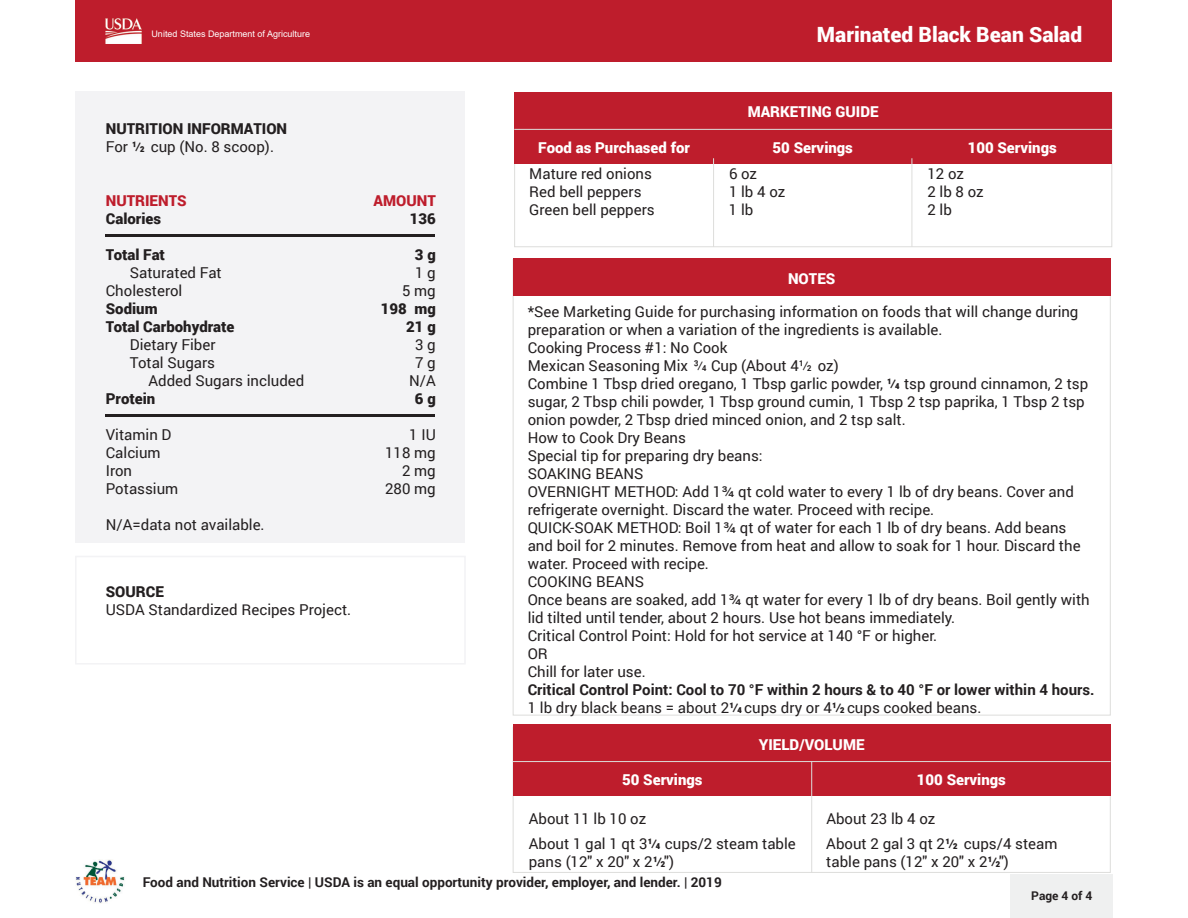
<style>
.page{position:relative;width:1188px;height:918px;background:#fff}
.page>*{position:absolute;margin:0;border:0;box-sizing:border-box;transform-origin:0 0}
.t1{font:900 21px "Roboto";color:#fff}
.t2{font:15px/18px "Roboto";color:#231f20}
.t3{font:700 15px/18px "Roboto";color:#231f20}
.t4{font:900 15px "Roboto";color:#fff}
.t5{font:900 15px "Roboto";color:#231f20}
.t6{font:900 15px "Roboto";color:#be1d2c}
.t7{font:700 13.5px "Roboto";color:#231f20}
.t8{font:700 12px "Roboto";color:#231f20}
.t9{font:9px "Arial";color:#fff}
.s1{font-family:"Roboto Condensed";font-weight:700}
.s2{font-family:"Roboto Condensed"}
.s3{font-weight:400}
</style>
<div class="page">
<div style="left:1011px;top:874px;width:102px;height:44px;background:#eff0f0"></div>
<div style="left:76px;top:0;width:1036px;height:61px;background:#be1d2c"></div>
<img style="left:106px;top:19px;width:35px;height:24px">
<svg style="left:512px;top:727px;width:599px;height:146px"></svg>
<svg style="left:512px;top:259px;width:599px;height:457px"></svg>
<div style="left:76px;top:92px;width:389px;height:451px;background:#f3f3f5"></div>
<div style="left:75px;top:556px;width:391px;height:108px;border:2px solid #f3f3f5"></div>
<hr style="left:105px;top:234px;width:330px;height:3px;background:#231f20">
<hr style="left:105px;top:414px;width:330px;height:3px;background:#231f20">
<svg style="left:514px;top:93px;width:599px;height:154px"></svg>
<div style="left:514px;top:92px;width:598px;height:72px;background:#be1d2c"></div>
<hr style="left:713px;top:158px;width:1px;height:89px;background:#dddddb">
<hr style="left:912px;top:158px;width:1px;height:89px;background:#dddddb">
<hr style="left:514px;top:129px;width:598px;height:1px;background:#dddddb">
<div style="left:513px;top:258px;width:598px;height:37px;background:#be1d2c"></div>
<div style="left:513px;top:724px;width:598px;height:72px;background:#be1d2c"></div>
<hr style="left:811px;top:762px;width:1px;height:111px;background:#dddddb">
<hr style="left:513px;top:761px;width:598px;height:1px;background:#dddddb">
<img style="left:75px;top:860px;width:50px;height:43px">
<p class="t9" style="left:152px;top:27px;width:160px">United States Department of Agriculture</p>
<h1 class="t1" style="left:817px;top:19px;width:267px">Marinated Black Bean Salad</h1>
<h3 class="t4" style="left:748px;top:102px;width:132px">MARKETING GUIDE</h3>
<h2 class="t5" style="left:106px;top:118px;width:183px">NUTRITION INFORMATION</h2>
<p class="t2" style="left:106px;top:137px;width:170px">For <span class="s1">1/2</span> cup (No. 8 scoop).</p>
<p class="t6" style="left:106px;top:190px;width:82px">NUTRIENTS</p>
<p class="t6" style="left:374px;top:190px;width:64px">AMOUNT</p>
<p class="t5" style="left:106px;top:208px;width:57px">Calories</p>
<p class="t5" style="left:410px;top:208px;width:28px">136</p>
<p class="t5" style="left:106px;top:244px;width:61px">Total Fat</p>
<p class="t5" style="left:415px;top:244px;width:22px">3 g</p>
<p class="t2" style="left:130px;top:263px;width:93px">Saturated Fat</p>
<p class="t2" style="left:415px;top:263px;width:22px">1 g</p>
<p class="t2" style="left:106px;top:281px;width:78px">Cholesterol</p>
<p class="t2" style="left:402px;top:281px;width:35px">5 mg</p>
<p class="t5" style="left:106px;top:298px;width:53px">Sodium</p>
<p class="t5" style="left:381px;top:298px;width:56px">198 mg</p>
<p class="t5" style="left:106px;top:316px;width:130px">Total Carbohydrate</p>
<p class="t5" style="left:406px;top:316px;width:31px">21 g</p>
<p class="t2" style="left:130px;top:335px;width:87px">Dietary Fiber</p>
<p class="t2" style="left:415px;top:335px;width:22px">3 g</p>
<p class="t2" style="left:130px;top:353px;width:87px">Total Sugars</p>
<p class="t2" style="left:415px;top:353px;width:22px">7 g</p>
<p class="t2" style="left:148px;top:371px;width:157px">Added Sugars included</p>
<p class="t2" style="left:409px;top:371px;width:28px">N/A</p>
<p class="t5" style="left:106px;top:388px;width:51px">Protein</p>
<p class="t5" style="left:415px;top:388px;width:22px">6 g</p>
<p class="t2" style="left:106px;top:425px;width:67px">Vitamin D</p>
<p class="t2" style="left:409px;top:425px;width:28px">1 IU</p>
<p class="t2" style="left:106px;top:443px;width:56px">Calcium</p>
<p class="t2" style="left:385px;top:443px;width:52px">118 mg</p>
<p class="t2" style="left:106px;top:461px;width:28px">Iron</p>
<p class="t2" style="left:402px;top:461px;width:35px">2 mg</p>
<p class="t2" style="left:106px;top:479px;width:74px">Potassium</p>
<p class="t2" style="left:385px;top:479px;width:52px">280 mg</p>
<p class="t2" style="left:106px;top:515px;width:160px">N/A=data not available.</p>
<p class="t4" style="left:538px;top:137px;width:154px">Food as Purchased for</p>
<p class="t4" style="left:773px;top:137px;width:82px">50 Servings</p>
<p class="t4" style="left:968px;top:137px;width:91px">100 Servings</p>
<p class="t2" style="left:529px;top:165px;width:124px">Mature red onions</p>
<p class="t2" style="left:729px;top:165px;width:30px">6 oz</p>
<p class="t2" style="left:927px;top:165px;width:38px">12 oz</p>
<p class="t2" style="left:529px;top:183px;width:114px">Red bell peppers</p>
<p class="t2" style="left:729px;top:183px;width:58px">1 lb 4 oz</p>
<p class="t2" style="left:927px;top:183px;width:58px">2 lb 8 oz</p>
<p class="t2" style="left:529px;top:201px;width:127px">Green bell peppers</p>
<p class="t2" style="left:729px;top:201px;width:26px">1 lb</p>
<p class="t2" style="left:927px;top:201px;width:26px">2 lb</p>
<h3 class="t4" style="left:788px;top:268px;width:49px">NOTES</h3>
<p class="t2" style="left:528px;top:302px;width:552px">*See Marketing Guide for purchasing information on foods that will change during preparation or when a variation of the ingredients is available.</p>
<p class="t2" style="left:528px;top:338px;width:201px">Cooking Process #1: No Cook</p>
<p class="t2" style="left:528px;top:356px;width:313px">Mexican Seasoning Mix <span class="s2">3/4</span> Cup (About 4<span class="s2">1/2</span> oz)</p>
<p class="t2" style="left:528px;top:374px;width:562px">Combine 1 Tbsp dried oregano, 1 Tbsp garlic powder, <span class="s1">1/4</span> tsp ground cinnamon, 2 tsp sugar, 2 Tbsp chili powder, 1 Tbsp ground cumin, 1 Tbsp 2 tsp paprika, 1 Tbsp 2 tsp onion powder, 2 Tbsp dried minced onion, and 2 tsp salt.</p>
<p class="t2" style="left:528px;top:428px;width:160px">How to Cook Dry Beans</p>
<p class="t2" style="left:528px;top:446px;width:236px">Special tip for preparing dry beans:</p>
<p class="t2" style="left:528px;top:464px;width:117px">SOAKING BEANS</p>
<p class="t2" style="left:528px;top:482px;width:554px">OVERNIGHT METHOD: Add 1¾ qt cold water to every 1 lb of dry beans. Cover and refrigerate overnight. Discard the water. Proceed with recipe.<br>QUICK-SOAK METHOD: Boil 1¾ qt of water for each 1 lb of dry beans. Add beans and boil for 2 minutes. Remove from heat and allow to soak for 1 hour. Discard the water. Proceed with recipe.</p>
<p class="t2" style="left:528px;top:572px;width:118px">COOKING BEANS</p>
<p class="t2" style="left:528px;top:590px;width:564px">Once beans are soaked, add 1¾ qt water for every 1 lb of dry beans. Boil gently with lid tilted until tender, about 2 hours. Use hot beans immediately.<br>Critical Control Point: Hold for hot service at 140 °F or higher.</p>
<p class="t2" style="left:528px;top:644px;width:22px">OR</p>
<p class="t2" style="left:528px;top:662px;width:120px">Chill for later use.</p>
<p class="t3" style="left:528px;top:680px;width:568px">Critical Control Point: Cool to 70 °F within 2 hours &amp; to 40 °F or lower within 4 hours.<br><span class="s3">1 lb dry black beans = about 2</span><span class="s2">1/4</span> <span class="s3">cups dry or 4</span><span class="s2">1/2</span> <span class="s3">cups cooked beans.</span></p>
<h3 class="t4" style="left:759px;top:734px;width:107px">YIELD/VOLUME</h3>
<p class="t4" style="left:622px;top:770px;width:82px">50 Servings</p>
<p class="t4" style="left:917px;top:770px;width:91px">100 Servings</p>
<p class="t2" style="left:529px;top:809px;width:119px">About 11 lb 10 oz</p>
<p class="t2" style="left:826px;top:809px;width:110px">About 23 lb 4 oz</p>
<p class="t2" style="left:529px;top:834px;width:269px">About 1 gal 1 qt 3<span class="s1">1/4</span> cups/2 steam table pans (12" x 20" x 2<span class="s1">1/2</span>")</p>
<p class="t2" style="left:826px;top:834px;width:233px">About 2 gal 3 qt 2<span class="s1">1/2</span> cups/4 steam table pans (12" x 20" x 2<span class="s1">1/2</span>")</p>
<p class="t7" style="left:143px;top:873px;width:580px">Food and Nutrition Service | USDA is an equal opportunity provider, employer, and lender. | 2019</p>
<h2 class="t5" style="left:106px;top:581px;width:60px">SOURCE</h2>
<p class="t2" style="left:106px;top:600px;width:247px">USDA Standardized Recipes Project.</p>
<p class="t8" style="left:1031px;top:887px;width:63px">Page 4 of 4</p>
</div>
